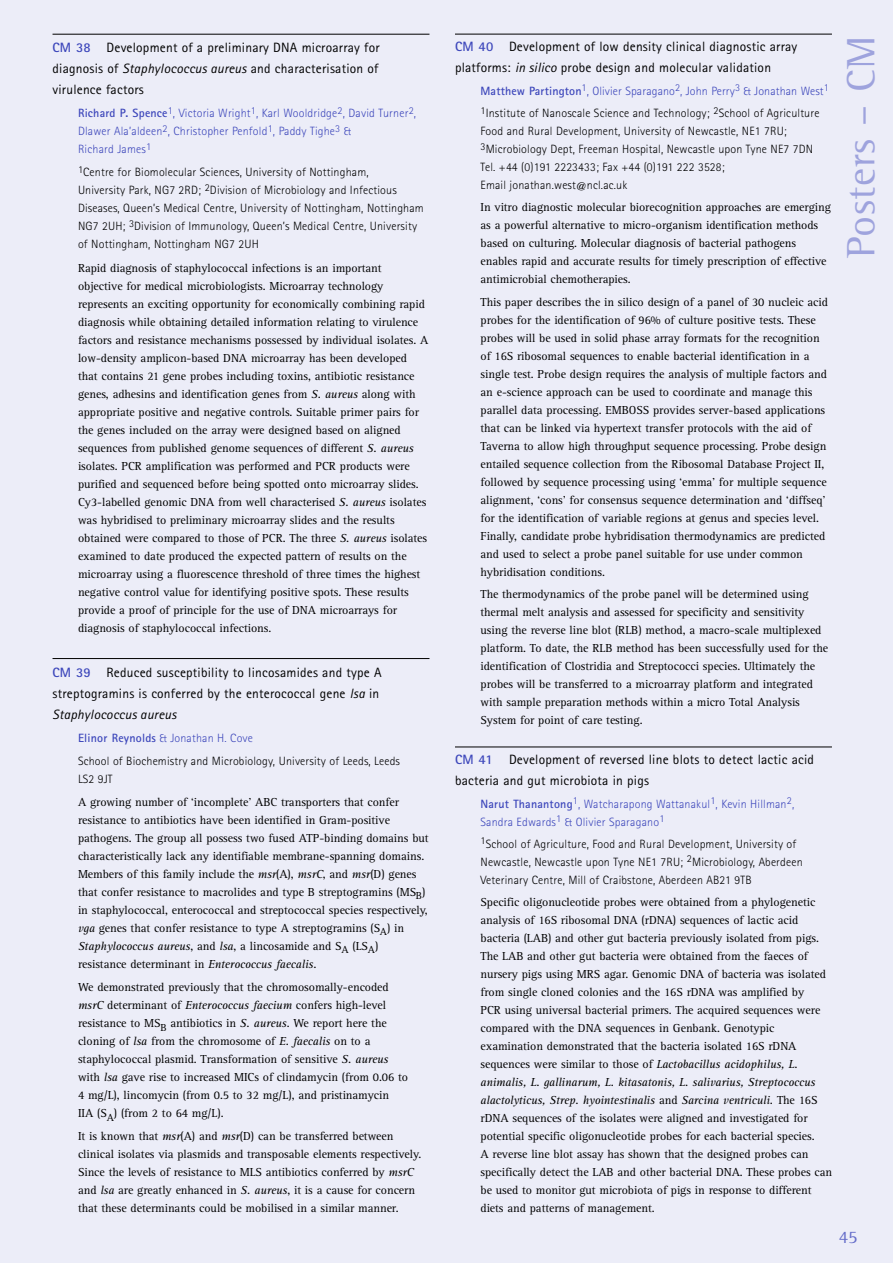
<style>
.page{position:relative;width:893px;height:1263px;background:#ecedf8}
.page>*{position:absolute;margin:0;border:0;box-sizing:border-box;transform-origin:0 0}
.t1{font:40.5px "Rotis Semi Serif";letter-spacing:.015em;color:#9ea3dd}
.t2{font:18px "Rotis Semi Serif";color:#646cc9}
.t3{font:13.5px/21px "Rotis Sans Serif";letter-spacing:.015em;color:#000}
.t4{font:12px/18px "Rotis Serif";letter-spacing:-.005em;color:#000}
.t5{font:300 12px/18px "Rotis Sans Serif";letter-spacing:.015em;color:#000}
.t6{font:300 12px/18px "Rotis Sans Serif";letter-spacing:.015em;color:#3d47bb}
.s1{font-weight:700;color:#3d47bb}
.s2{font-style:italic}
.s3{font-weight:700}
.s4{color:#3d47bb}
.s5{font-size:10.5px}
</style>
<div class="page">
<hr style="left:53px;top:34px;width:376px;height:1px;background:#000">
<hr style="left:53px;top:658px;width:376px;height:1px;background:#000">
<hr style="left:455px;top:34px;width:377px;height:1px;background:#000">
<hr style="left:455px;top:746px;width:377px;height:1px;background:#000">
<p class="t3" style="left:53px;top:38px;width:329px;text-align:justify"><span class="s1">CM 38</span> Development of a preliminary DNA microarray for diagnosis of <span class="s2">Staphylococcus aureus</span> and characterisation of virulence factors</p>
<p class="t6" style="left:78px;top:105px;width:340px"><span class="s3">Richard P. Spence</span><sup>1</sup>, Victoria Wright<sup>1</sup>, Karl Wooldridge<sup>2</sup>, David Turner<sup>2</sup>,<br>Dlawer Ala’aldeen<sup>2</sup>, Christopher Penfold<sup>1</sup>, Paddy Tighe<sup>3</sup> &amp;<br>Richard James<sup>1</sup></p>
<p class="t5" style="left:78px;top:165px;width:347px"><sup>1</sup>Centre for Biomolecular Sciences, University of Nottingham,<br>University Park, NG7 2RD; <sup>2</sup>Division of Microbiology and Infectious Diseases, Queen’s Medical Centre, University of Nottingham, Nottingham NG7 2UH; <sup>3</sup>Division of Immunology, Queen’s Medical Centre, University of Nottingham, Nottingham NG7 2UH</p>
<p class="t4" style="left:78px;top:260px;width:352px">Rapid diagnosis of staphylococcal infections is an important objective for medical microbiologists. Microarray technology represents an exciting opportunity for economically combining rapid diagnosis while obtaining detailed information relating to virulence factors and resistance mechanisms possessed by individual isolates. A low-density amplicon-based DNA microarray has been developed that contains 21 gene probes including toxins, antibiotic resistance genes, adhesins and identification genes from <span class="s2">S. aureus</span> along with appropriate positive and negative controls. Suitable primer pairs for the genes included on the array were designed based on aligned sequences from published genome sequences of different <span class="s2">S. aureus </span>isolates. PCR amplification was performed and PCR products were purified and sequenced before being spotted onto microarray slides.<br>Cy3-labelled genomic DNA from well characterised <span class="s2">S. aureus</span> isolates was hybridised to preliminary microarray slides and the results obtained were compared to those of PCR. The three <span class="s2">S. aureus</span> isolates examined to date produced the expected pattern of results on the microarray using a fluorescence threshold of three times the highest negative control value for identifying positive spots. These results provide a proof of principle for the use of DNA microarrays for diagnosis of staphylococcal infections.</p>
<p class="t3" style="left:53px;top:663px;width:330px"><span class="s1">CM 39</span> Reduced susceptibility to lincosamides and type A streptogramins is conferred by the enterococcal gene <span class="s2">lsa</span> in<br><span class="s2">Staphylococcus aureus</span></p>
<p class="t5" style="left:78px;top:727px;width:324px;line-height:23.1px"><span class="s1">Elinor Reynolds</span> <span class="s4">&amp; Jonathan H. Cove<br></span>School of Biochemistry and Microbiology, University of Leeds, Leeds</p>
<p class="t5" style="left:78px;top:771px;width:36px">LS2 9JT</p>
<p class="t4" style="left:78px;top:794px;width:352px">A growing number of ‘incomplete’ ABC transporters that confer resistance to antibiotics have been identified in Gram-positive pathogens. The group all possess two fused ATP-binding domains but characteristically lack any identifiable membrane-spanning domains.<br>Members of this family include the <span class="s2">msr</span>(A), <span class="s2">msrC</span>, and <span class="s2">msr</span>(D) genes that confer resistance to macrolides and type B streptogramins (MS<sub>B</sub>) in staphylococcal, enterococcal and streptococcal species respectively, <span class="s2">vga</span> genes that confer resistance to type A streptogramins (S<sub>A</sub>) in <span class="s2">Staphylococcus aureus</span>, and <span class="s2">lsa</span>, a lincosamide and S<sub>A</sub> (LS<sub>A</sub>) resistance determinant in <span class="s2">Enterococcus faecalis.</span></p>
<p class="t4" style="left:78px;top:979px;width:331px">We demonstrated previously that the chromosomally-encoded <span class="s2">msrC</span> determinant of <span class="s2">Enterococcus faecium</span> confers high-level resistance to MS<sub>B</sub> antibiotics in <span class="s2">S. aureus</span>. We report here the cloning of <span class="s2">lsa</span> from the chromosome of <span class="s2">E. faecalis</span> on to a staphylococcal plasmid. Transformation of sensitive <span class="s2">S. aureus </span>with <span class="s2">lsa</span> gave rise to increased MICs of clindamycin (from 0.06 to 4 mg/L), lincomycin (from 0.5 to 32 mg/L), and pristinamycin<br>IIA (S<sub>A</sub>) (from 2 to 64 mg/L).</p>
<p class="t4" style="left:78px;top:1128px;width:345px">It is known that <span class="s2">msr</span>(A) and <span class="s2">msr</span>(D) can be transferred between clinical isolates via plasmids and transposable elements respectively.<br>Since the levels of resistance to MLS antibiotics conferred by <span class="s2">msrC </span>and <span class="s2">lsa</span> are greatly enhanced in <span class="s2">S. aureus</span>, it is a cause for concern that these determinants could be mobilised in a similar manner.</p>
<p class="t3" style="left:455px;top:38px;width:344px"><span class="s1">CM 40</span> Development of low density clinical diagnostic array platforms: <span class="s2">in silico</span> probe design and molecular validation</p>
<p class="t5" style="left:480px;top:81px;width:350px;line-height:22.4px"><span class="s1">Matthew Partington</span><sup>1</sup><span class="s4">, Olivier Sparagano</span><sup>2</sup><span class="s4">, John Perry</span><sup>3</sup> <span class="s4">&amp; Jonathan West</span><sup>1<br></sup><sup>1</sup>Institute of Nanoscale Science and Technology; <sup>2</sup>School of Agriculture</p>
<p class="t5" style="left:480px;top:123px;width:334px">Food and Rural Development, University of Newcastle, NE1 7RU; <sup>3</sup>Microbiology Dept, Freeman Hospital, Newcastle upon Tyne NE7 7DN Tel. +44 (0)191 2223433; Fax +44 (0)191 222 3528;<br>Email jonathan.west<span class="s5">@</span>ncl.ac.uk</p>
<p class="t4" style="left:480px;top:200px;width:352px">In vitro diagnostic molecular biorecognition approaches are emerging as a powerful alternative to micro-organism identification methods based on culturing. Molecular diagnosis of bacterial pathogens enables rapid and accurate results for timely prescription of effective antimicrobial chemotherapies.</p>
<p class="t4" style="left:480px;top:294px;width:349px">This paper describes the in silico design of a panel of 30 nucleic acid probes for the identification of 96% of culture positive tests. These probes will be used in solid phase array formats for the recognition of 16S ribosomal sequences to enable bacterial identification in a single test. Probe design requires the analysis of multiple factors and an e-science approach can be used to coordinate and manage this parallel data processing. EMBOSS provides server-based applications that can be linked via hypertext transfer protocols with the aid of Taverna to allow high throughput sequence processing. Probe design entailed sequence collection from the Ribosomal Database Project II, followed by sequence processing using ‘emma’ for multiple sequence alignment, ‘cons’ for consensus sequence determination and ‘diffseq’ for the identification of variable regions at genus and species level.<br>Finally, candidate probe hybridisation thermodynamics are predicted and used to select a probe panel suitable for use under common hybridisation conditions.</p>
<p class="t4" style="left:480px;top:586px;width:349px">The thermodynamics of the probe panel will be determined using thermal melt analysis and assessed for specificity and sensitivity using the reverse line blot (RLB) method, a macro-scale multiplexed platform. To date, the RLB method has been successfully used for the identification of Clostridia and Streptococci species. Ultimately the probes will be transferred to a microarray platform and integrated with sample preparation methods within a micro Total Analysis System for point of care testing.</p>
<p class="t3" style="left:455px;top:750px;width:361px"><span class="s1">CM 41</span> Development of reversed line blots to detect lactic acid bacteria and gut microbiota in pigs</p>
<p class="t6" style="left:480px;top:796px;width:315px"><span class="s3">Narut Thanantong</span><sup>1</sup>, Watcharapong Wattanakul<sup>1</sup>, Kevin Hillman<sup>2</sup>,<br>Sandra Edwards<sup>1</sup> &amp; Olivier Sparagano<sup>1</sup></p>
<p class="t5" style="left:480px;top:836px;width:324px"><sup>1</sup>School of Agriculture, Food and Rural Development, University of<br>Newcastle, Newcastle upon Tyne NE1 7RU; <sup>2</sup>Microbiology, Aberdeen<br>Veterinary Centre, Mill of Craibstone, Aberdeen AB21 9TB</p>
<p class="t4" style="left:480px;top:894px;width:353px">Specific oligonucleotide probes were obtained from a phylogenetic analysis of 16S ribosomal DNA (rDNA) sequences of lactic acid bacteria (LAB) and other gut bacteria previously isolated from pigs.<br>The LAB and other gut bacteria were obtained from the faeces of nursery pigs using MRS agar. Genomic DNA of bacteria was isolated from single cloned colonies and the 16S rDNA was amplified by<br>PCR using universal bacterial primers. The acquired sequences were compared with the DNA sequences in Genbank. Genotypic examination demonstrated that the bacteria isolated 16S rDNA sequences were similar to those of <span class="s2">Lactobacillus acidophilus, L. animalis, L. gallinarum, L. kitasatonis, L. salivarius, Streptococcus alactolyticus, Strep. hyointestinalis</span> and <span class="s2">Sarcina ventriculi.</span> The 16S rDNA sequences of the isolates were aligned and investigated for potential specific oligonucleotide probes for each bacterial species.<br>A reverse line blot assay has shown that the designed probes can specifically detect the LAB and other bacterial DNA. These probes can be used to monitor gut microbiota of pigs in response to different diets and patterns of management.</p>
<h1 class="t1" style="left:847px;top:258px;width:224px;rotate:-90deg">Posters – CM</h1>
<h2 class="t2" style="left:839px;top:1231px;width:20px">45</h2>
</div>
